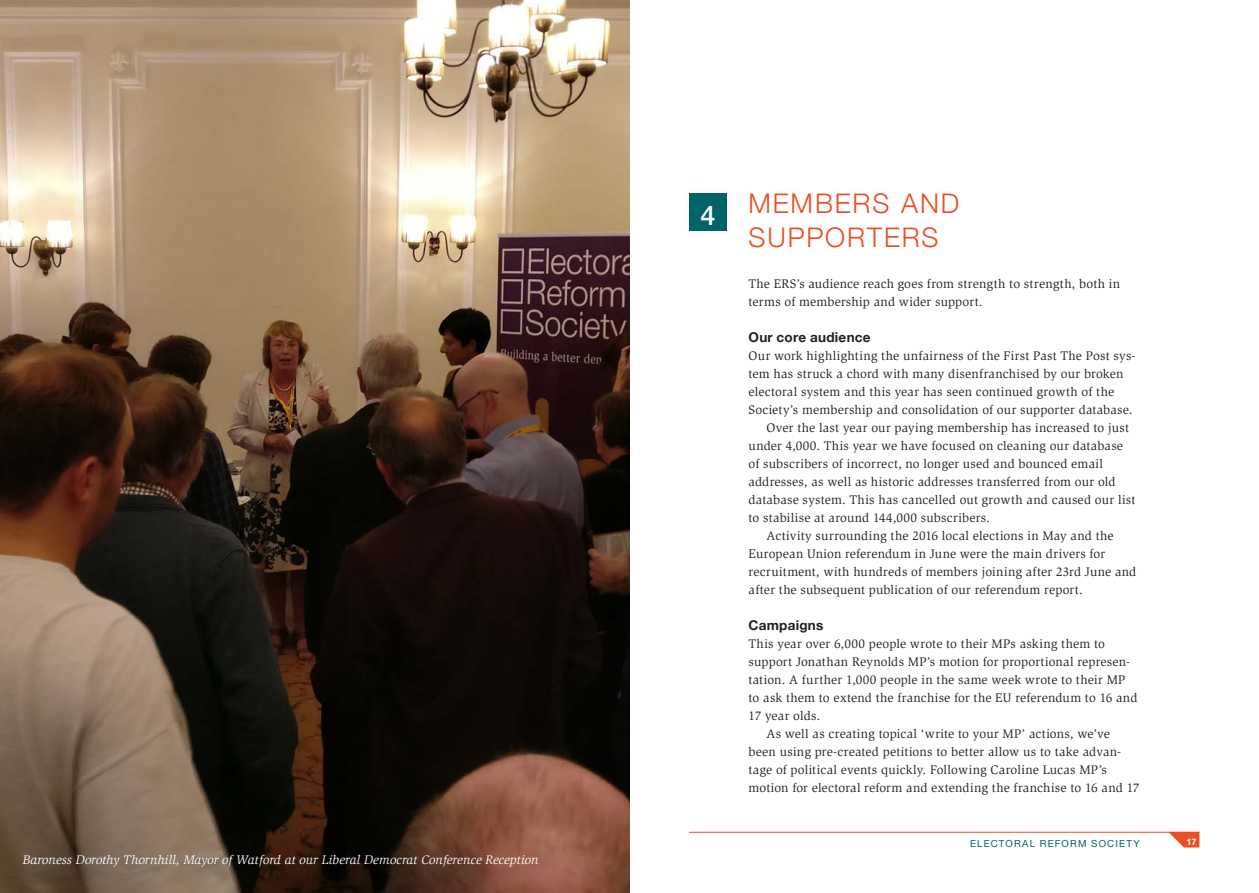
<style>
.page{position:relative;width:1259px;height:893px;background:#fff}
.page>*{position:absolute;margin:0;border:0;box-sizing:border-box;transform-origin:0 0}
._1_Heading{font:300 27px/34.5px "Helvetica Neue LT";letter-spacing:.07em;color:#e95023}
.t1{font:500 27px "Helvetica Neue";color:#fff}
._2_Heading{font:700 13.5px "Helvetica Neue";letter-spacing:.02em;color:#231f20}
.Body_text{font:12.75px/18px "Slimbach Std";letter-spacing:.015em;color:#231f20}
.Full_out{font:12.75px/18px "Slimbach Std";letter-spacing:.015em;color:#231f20}
.Full_out-2{font:italic 12.75px "Slimbach Std";letter-spacing:.005em;color:#fff}
.t2{font:9.75px "Helvetica Neue";letter-spacing:.12em;color:#006368}
.t3{font:700 9px "Helvetica Neue";color:#fff}
</style>
<div class="page">
<div style="left:689px;top:193px;width:38px;height:38px;background:#006368"></div>
<img style="left:0;top:0;width:629px;height:893px">
<hr style="left:689px;top:832px;width:510px;height:1px;background:#e95023">
<svg style="left:1168px;top:832px;width:31px;height:15px"></svg>
<p class="Full_out-2" style="left:23px;top:852px;width:517px">Baroness Dorothy Thornhill, Mayor of Watford at our Liberal Democrat Conference Reception</p>
<p class="t1" style="left:700px;top:193px;width:17px">4</p>
<p class="_1_Heading" style="left:748px;top:185px;width:212px">MEMBERS AND<br>SUPPORTERS</p>
<p class="Full_out" style="left:748px;top:275px;width:373px">The ERS’s audience reach goes from strength to strength, both in terms of membership and wider support.</p>
<p class="_2_Heading" style="left:748px;top:327px;width:124px">Our core audience</p>
<p class="Full_out" style="left:748px;top:347px;width:388px">Our work highlighting the unfairness of the First Past The Post sys&shy;tem has struck a chord with many disenfranchised by our broken electoral system and this year has seen continued growth of the Society’s membership and consolidation of our supporter database.</p>
<p class="Body_text" style="left:748px;top:419px;width:388px;text-indent:18px">Over the last year our paying membership has increased to just under 4,000. This year we have focused on cleaning our database of subscribers of incorrect, no longer used and bounced email addresses, as well as historic addresses transferred from our old database system. This has cancelled out growth and caused our list to stabilise at around 144,000 subscribers.</p>
<p class="Body_text" style="left:748px;top:527px;width:389px;text-indent:18px">Activity surrounding the 2016 local elections in May and the European Union referendum in June were the main drivers for recruitment, with hundreds of members joining after 23rd June and after the subsequent publication of our referendum report.</p>
<p class="_2_Heading" style="left:748px;top:615px;width:76px">Campaigns</p>
<p class="Full_out" style="left:748px;top:635px;width:390px">This year over 6,000 people wrote to their MPs asking them to support Jonathan Reynolds MP’s motion for proportional represen&shy;tation. A further 1,000 people in the same week wrote to their MP to ask them to extend the franchise for the EU referendum to 16 and 17 year olds.</p>
<p class="Body_text" style="left:748px;top:725px;width:392px;text-indent:18px">As well as creating topical ‘write to your MP’ actions, we’ve been using pre-created petitions to better allow us to take advan&shy;tage of political events quickly. Following Caroline Lucas MP’s motion for electoral reform and extending the franchise to 16 and 17</p>
<p class="t2" style="left:970px;top:837px;width:171px">ELECTORAL REFORM SOCIETY</p>
<p class="t3" style="left:1186px;top:835px;width:12px">17</p>
</div>
